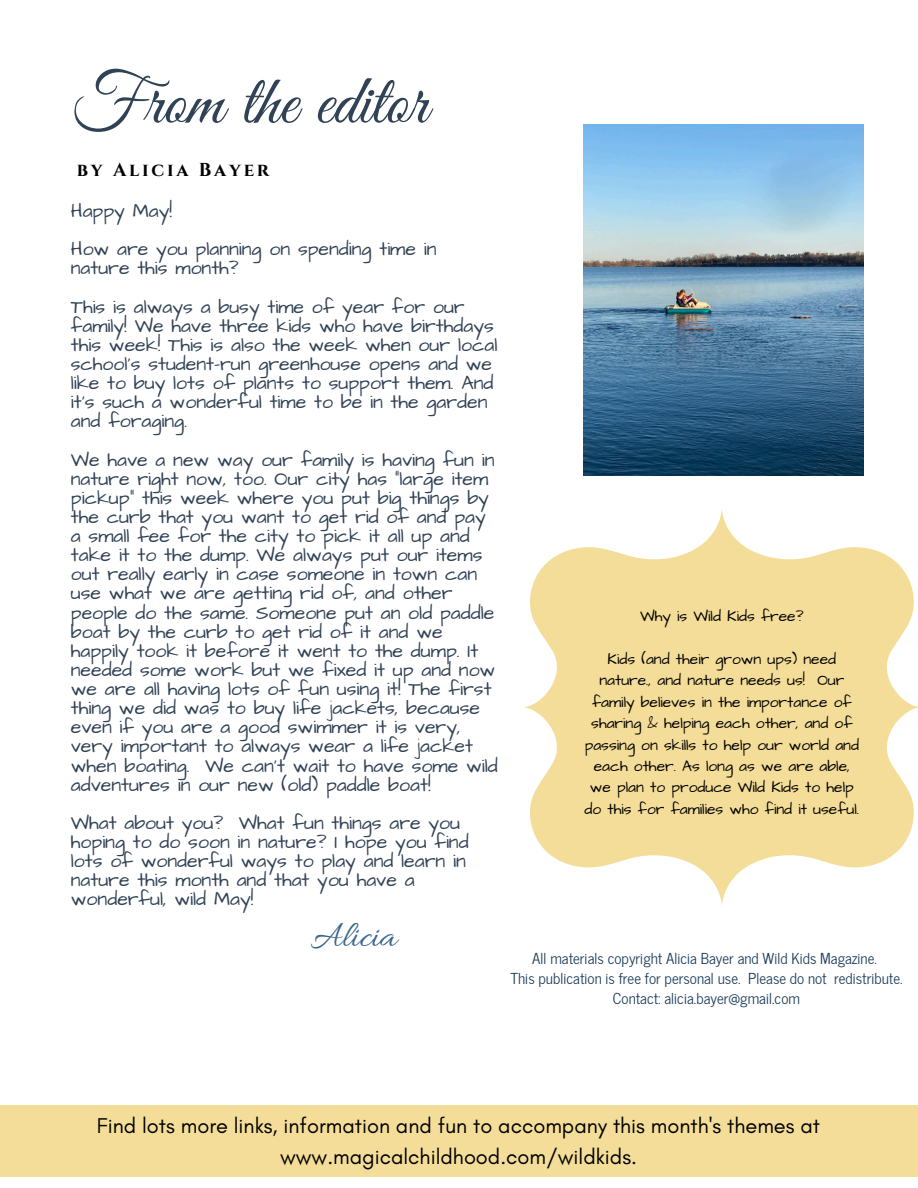
<style>
.page{position:relative;width:918px;height:1188px;background:#fff}
.page>*{position:absolute;margin:0;border:0;box-sizing:border-box;transform-origin:0 0}
.t1{font:71.1px "Great Vibes";color:#304255}
.t2{font:37.35px "Allura";color:#37658a}
.t3{font:21.75px/30.3px "Glacial Indifference";color:#000;text-align:center}
.t4{font:19.5px/19.2px "Architects Daughter";color:#304255}
.t5{font:700 18.75px "Cinzel";letter-spacing:.15em;color:#000}
.t6{font:15.6px/21.3px "Architects Daughter";color:#000;text-align:center}
.t7{font:15px "News Cycle";color:#1c3c58}
</style>
<div class="page">
<div style="left:0;top:1105px;width:918px;height:72px;background:#f4dd98"></div>
<svg style="left:524px;top:509px;width:394px;height:397px;fill:#f4dd98"></svg>
<img style="left:584px;top:125px;width:280px;height:351px">
<h5 class="t1" style="left:71px;top:62px;width:359px">From the editor</h5>
<h2 class="t5" style="left:77px;top:158px;width:194px">by Alicia Bayer</h2>
<h4 class="t4" style="left:71px;top:202px;width:103px">Happy May!</h4>
<h5 class="t4" style="left:71px;top:240px;width:367px">How are you planning on spending time in nature this month?</h5>
<h5 class="t4" style="left:71px;top:297px;width:428px">This is always a busy time of year for our family! We have three kids who have birthdays this week! This is also the week when our local school’s student-run greenhouse opens and we like to buy lots of plants to support them. And it’s such a wonderful time to be in the garden and foraging.</h5>
<h5 class="t4" style="left:71px;top:450px;width:428px">We have a new way our family is having fun in nature right now, too. Our city has “large item pickup” this week where you put big things by the curb that you want to get rid of and pay a small fee for the city to pick it all up and take it to the dump. We always put our items out really early in case someone in town can use what we are getting rid of, and other people do the same. Someone put an old paddle boat by the curb to get rid of it and we happily took it before it went to the dump. It needed some work but we fixed it up and now we are all having lots of fun using it! The first thing we did was to buy life jackets, because even if you are a good swimmer it is very, very important to always wear a life jacket when boating. We can’t wait to have some wild adventures in our new (old) paddle boat!</h5>
<h5 class="t4" style="left:71px;top:814px;width:399px">What about you? What fun things are you hoping to do soon in nature? I hope you find lots of wonderful ways to play and learn in nature this month and that you have a wonderful, wild May!</h5>
<p class="t2" style="left:311px;top:915px;width:88px">Alicia</p>
<p class="t6" style="left:640px;top:606px;width:165px">Why is Wild Kids free?</p>
<p class="t6" style="left:585px;top:649px;width:276px">Kids (and their grown ups) need nature., and nature needs us! Our family believes in the importance of sharing &amp; helping each other, and of passing on skills to help our world and each other. As long as we are able, we plan to produce Wild Kids to help do this for families who find it useful.</p>
<p class="t7" style="left:532px;top:945px;width:346px">All materials copyright Alicia Bayer and Wild Kids Magazine.</p>
<p class="t7" style="left:510px;top:965px;width:394px">This publication is free for personal use. Please do not redistribute.</p>
<p class="t7" style="left:613px;top:985px;width:189px">Contact: alicia.bayer@gmail.com</p>
<p class="t3" style="left:97px;top:1110px;width:725px">Find lots more links, information and fun to accompany this month's themes at www.magicalchildhood.com/wildkids.</p>
</div>
